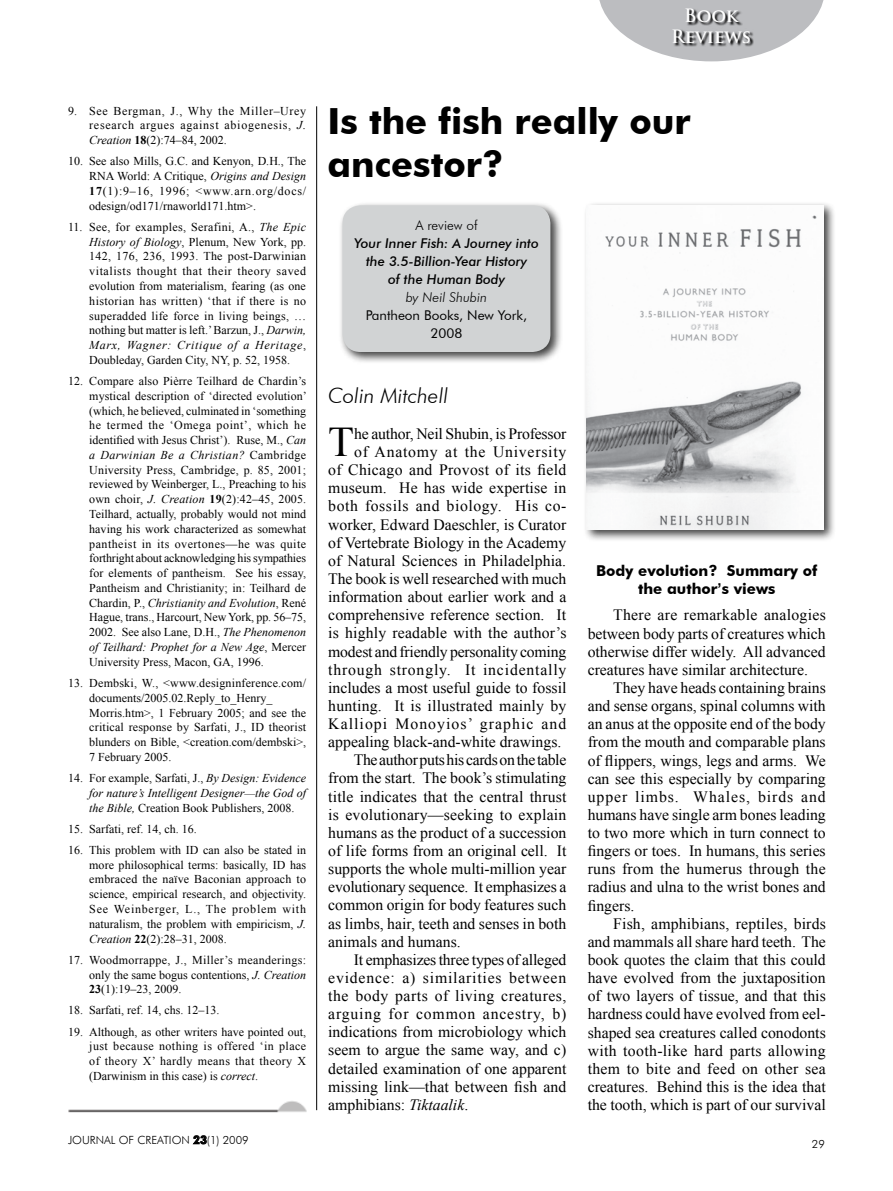
<style>
.page{position:relative;width:893px;height:1191px;background:#fff}
.page>*{position:absolute;margin:0;border:0;box-sizing:border-box;transform-origin:0 0}
.t1{font:42.3px "Times New Roman";color:#000}
.t2{font:700 36px/43.2px "Futura BT";color:#000}
.t3{font:italic 300 21px "Futura BT";color:#000}
.t4{font:700 18px/21px "Trajan Pro";color:#fff;text-align:center}
.t5{font:15.75px/18.1px "Times New Roman";color:#000;text-align:justify}
.t6{font:15.75px "Times New Roman";letter-spacing:.05em;color:#000}
.t7{font:15.75px "Times New Roman";letter-spacing:-.02em;color:#000}
.t8{font:15.75px "Times New Roman";letter-spacing:.03em;color:#000}
.t9{font:15.75px "Times New Roman";letter-spacing:.02em;color:#000}
.t10{font:15.75px "Times New Roman";letter-spacing:.035em;color:#000}
.t11{font:15.75px "Times New Roman";letter-spacing:.065em;color:#000}
.t12{font:700 15px/18.1px "Futura BT";color:#000;text-align:center}
.t13{font:italic 500 13.5px/18px "Futura BT";color:#000;text-align:center}
.t14{font:13.5px/18px "Futura BT";color:#000;text-align:center}
.t15{font:italic 300 13.5px "Futura BT";color:#000}
.t16{font:300 13.5px "Futura BT";color:#000}
.t17{font:12px/14.7px "Times New Roman";color:#000;text-align:justify}
.t18{font:italic 12px/14.7px "Times New Roman";color:#000;text-align:justify}
.t19{font:300 11.25px "Futura BT";color:#000}
.s1{font-style:italic}
.s2{font-weight:700}
.s3{font-style:normal}
.s4{font-weight:800}
.s5{font-family:"Arial"}
</style>
<div class="page">
<svg style="left:599px;top:0;width:225px;height:61px"></svg>
<svg style="left:672px;top:9px;width:82px;height:38px;background:#97989b"></svg>
<svg style="left:193px;top:1135px;width:14px;height:9px"></svg>
<img style="left:68px;top:1101px;width:239px;height:12px">
<hr style="left:316px;top:106px;width:1px;height:1004px;background:#000">
<div style="left:583px;top:201px;width:253px;height:341px;background:#000;opacity:.75"></div>
<img style="left:587px;top:205px;width:237px;height:324px">
<div style="left:339px;top:201px;width:224px;height:163px;background:#000;opacity:.75"></div>
<div style="left:343px;top:205px;width:207px;height:147px;background:#d1d3d4;border-radius:18px"></div>
<h3 class="t4" style="left:671px;top:5px;width:82px">Book<br>Reviews</h3>
<p class="t17" style="left:89px;top:103px;width:218px;text-indent:-21px">9. See Bergman, J., Why the Miller–Urey research argues against abiogenesis, <span class="s1">J.<br>Creation</span> <span class="s2">18</span>(2):74–84, 2002.</p>
<p class="t17" style="left:89px;top:154px;width:218px;text-indent:-21px">10. See also Mills, G.C. and Kenyon, D.H., The RNA World: A Critique, <span class="s1">Origins and Design </span><span class="s2">17</span>(1):9–16, 1996; &lt;www.arn.org/docs/ odesign/od171/rnaworld171.htm&gt;.</p>
<p class="t17" style="left:89px;top:219px;width:218px;text-indent:-21px">11. See, for examples, Serafini, A., <span class="s1">The Epic History of Biology</span>, Plenum, New York, pp.<br>142, 176, 236, 1993. The post-Darwinian vitalists thought that their theory saved evolution from materialism, fearing (as one historian has written) ‘that if there is no superadded life force in living beings, … nothing but matter is left.’ Barzun, J., <span class="s1">Darwin, Marx, Wagner: Critique of a Heritage</span>, Doubleday, Garden City, NY, p. 52, 1958.</p>
<p class="t17" style="left:89px;top:373px;width:219px;text-indent:-21px">12. Compare also Pièrre Teilhard de Chardin’s mystical description of ‘directed evolution’ (which, he believed, culminated in ‘something he termed the ‘Omega point’, which he identified with Jesus Christ’). Ruse, M., <span class="s1">Can a Darwinian Be a Christian?</span> Cambridge University Press, Cambridge, p. 85, 2001; reviewed by Weinberger, L., Preaching to his own choir, <span class="s1">J. Creation</span> <span class="s2">19</span>(2):42–45, 2005.<br>Teilhard, actually, probably would not mind having his work characterized as somewhat pantheist in its overtones—he was quite forthright about acknowledging his sympathies for elements of pantheism. See his essay, Pantheism and Christianity; in: Teilhard de Chardin, P., <span class="s1">Christianity and Evolution</span>, René Hague, trans., Harcourt, New York, pp. 56–75, 2002. See also Lane, D.H., <span class="s1">The Phenomenon of Teilhard: Prophet for a New Age</span>, Mercer University Press, Macon, GA, 1996.</p>
<p class="t17" style="left:89px;top:675px;width:218px;text-align:left;text-indent:-21px">13. Dembski, W., &lt;www.designinference.com/ documents/2005.02.Reply_to_Henry_ Morris.htm&gt;, 1 February 2005; and see the critical response by Sarfati, J., ID theorist blunders on Bible, &lt;creation.com/dembski&gt;, 7 February 2005.</p>
<p class="t18" style="left:89px;top:770px;width:218px;text-indent:-21px"><span class="s3">14. For example, Sarfati, J.,</span> By Design: Evidence for nature’s Intelligent Designer—the God of the Bible, <span class="s3">Creation Book Publishers, 2008.</span></p>
<p class="t17" style="left:68px;top:821px;width:130px">15. Sarfati, ref. 14, ch. 16.</p>
<p class="t17" style="left:89px;top:842px;width:218px;text-indent:-21px">16. This problem with ID can also be stated in more philosophical terms: basically, ID has embraced the naïve Baconian approach to science, empirical research, and objectivity.<br>See Weinberger, L., The problem with naturalism, the problem with empiricism, <span class="s1">J.<br>Creation</span> <span class="s2">22</span>(2):28–31, 2008.</p>
<p class="t17" style="left:89px;top:952px;width:218px;text-indent:-21px">17. Woodmorrappe, J., Miller’s meanderings: only the same bogus contentions, <span class="s1">J. Creation </span><span class="s2">23</span>(1):19–23, 2009.</p>
<p class="t17" style="left:68px;top:1003px;width:153px">18. Sarfati, ref. 14, chs. 12–13.</p>
<p class="t17" style="left:89px;top:1024px;width:218px;text-indent:-21px">19. Although, as other writers have pointed out, just because nothing is offered ‘in place of theory X’ hardly means that theory X (Darwinism in this case) is <span class="s1">correct</span>.</p>
<p class="t19" style="left:68px;top:1133px;width:182px">JOURNAL OF CREATION <span class="s4">23</span>(1) 2009</p>
<h2 class="t2" style="left:327px;top:99px;width:365px">Is the fish really our ancestor?</h2>
<p class="t16" style="left:415px;top:217px;width:64px">A review of</p>
<p class="t13" style="left:354px;top:234px;width:186px">Your Inner Fish: A Journey into the 3.5-Billion-Year History<br>of the Human Body</p>
<p class="t15" style="left:406px;top:289px;width:83px">by Neil Shubin</p>
<p class="t14" style="left:366px;top:306px;width:163px">Pantheon Books, New York,<br>2008</p>
<h3 class="t3" style="left:328px;top:382px;width:121px">Colin Mitchell</h3>
<h1 class="t1" style="left:328px;top:414px;width:27px">T</h1>
<h3 class="t5" style="left:354px;top:424px;width:214px">he author, Neil Shubin, is Professor</h3>
<h3 class="t6" style="left:354px;top:441px;width:214px">of Anatomy at the University</h3>
<h3 class="t9" style="left:328px;top:459px;width:240px">of Chicago and Provost of its field</h3>
<h3 class="t5" style="left:328px;top:479px;width:239px">museum. He has wide expertise in</h3>
<h3 class="t10" style="left:328px;top:495px;width:240px">both fossils and biology. His co-</h3>
<h3 class="t5" style="left:328px;top:515px;width:240px">worker, Edward Daeschler, is Curator</h3>
<h3 class="t5" style="left:328px;top:533px;width:240px">of Vertebrate Biology in the Academy</h3>
<h3 class="t5" style="left:328px;top:551px;width:239px">of Natural Sciences in Philadelphia.</h3>
<h3 class="t5" style="left:328px;top:569px;width:240px">The book is well researched with much</h3>
<h3 class="t5" style="left:328px;top:587px;width:240px">information about earlier work and a</h3>
<h3 class="t5" style="left:328px;top:605px;width:239px">comprehensive reference section. It</h3>
<h3 class="t5" style="left:328px;top:624px;width:240px">is highly readable with the author’s</h3>
<h3 class="t5" style="left:328px;top:642px;width:240px">modest and friendly personality coming</h3>
<h3 class="t6" style="left:328px;top:659px;width:240px">through strongly. It incidentally</h3>
<h3 class="t5" style="left:328px;top:678px;width:240px">includes a most useful guide to fossil</h3>
<h3 class="t5" style="left:328px;top:696px;width:240px">hunting. It is illustrated mainly by</h3>
<h3 class="t11" style="left:328px;top:713px;width:240px">Kalliopi Monoyios’ graphic and</h3>
<h3 class="t5" style="left:328px;top:732px;width:235px">appealing black-and-white drawings.</h3>
<h3 class="t7" style="left:354px;top:749px;width:214px">The author puts his cards on the table</h3>
<h3 class="t5" style="left:328px;top:769px;width:240px">from the start. The book’s stimulating</h3>
<h3 class="t5" style="left:328px;top:787px;width:240px">title indicates that the central thrust</h3>
<h3 class="t5" style="left:328px;top:805px;width:240px">is evolutionary—seeking to explain</h3>
<h3 class="t5" style="left:328px;top:823px;width:240px">humans as the product of a succession</h3>
<h3 class="t5" style="left:328px;top:841px;width:240px">of life forms from an original cell. It</h3>
<h3 class="t5" style="left:328px;top:859px;width:240px">supports the whole multi-million year</h3>
<h3 class="t5" style="left:328px;top:877px;width:240px">evolutionary sequence. It emphasizes a</h3>
<h3 class="t5" style="left:328px;top:895px;width:240px">common origin for body features such</h3>
<h3 class="t5" style="left:328px;top:914px;width:240px">as limbs, hair, teeth and senses in both</h3>
<h3 class="t5" style="left:328px;top:932px;width:134px">animals and humans.</h3>
<h3 class="t5" style="left:354px;top:950px;width:214px">It emphasizes three types of alleged</h3>
<h3 class="t6" style="left:328px;top:967px;width:239px">evidence: a) similarities between</h3>
<h3 class="t8" style="left:328px;top:985px;width:240px">the body parts of living creatures,</h3>
<h3 class="t6" style="left:328px;top:1003px;width:240px">arguing for common ancestry, b)</h3>
<h3 class="t5" style="left:328px;top:1022px;width:240px">indications from microbiology which</h3>
<h3 class="t5" style="left:328px;top:1041px;width:239px">seem to argue the same way, and c)</h3>
<h3 class="t5" style="left:328px;top:1059px;width:240px">detailed examination of one apparent</h3>
<h3 class="t5" style="left:328px;top:1077px;width:240px">missing link—that between fish and</h3>
<h3 class="t5" style="left:328px;top:1095px;width:141px">amphibians: <span class="s1">Tiktaalik</span>.</h3>
<p class="t12" style="left:596px;top:561px;width:223px">Body evolution? Summary of the author<span class="s5">’</span>s views</p>
<h3 class="t5" style="left:588px;top:606px;width:240px;text-indent:26px">There are remarkable analogies between body parts of creatures which otherwise differ widely. All advanced creatures have similar architecture.</h3>
<p class="t5" style="left:588px;top:678px;width:240px;text-indent:26px">They have heads containing brains and sense organs, spinal columns with an anus at the opposite end of the body from the mouth and comparable plans of flippers, wings, legs and arms. We can see this especially by comparing upper limbs. Whales, birds and humans have single arm bones leading to two more which in turn connect to fingers or toes. In humans, this series runs from the humerus through the radius and ulna to the wrist bones and fingers.</p>
<p class="t5" style="left:588px;top:914px;width:240px;text-indent:26px">Fish, amphibians, reptiles, birds and mammals all share hard teeth. The book quotes the claim that this could have evolved from the juxtaposition of two layers of tissue, and that this hardness could have evolved from eel&shy;shaped sea creatures called conodonts with tooth-like hard parts allowing them to bite and feed on other sea creatures. Behind this is the idea that the tooth, which is part of our survival</p>
<p class="t19" style="left:812px;top:1136px;width:14px">29</p>
</div>
